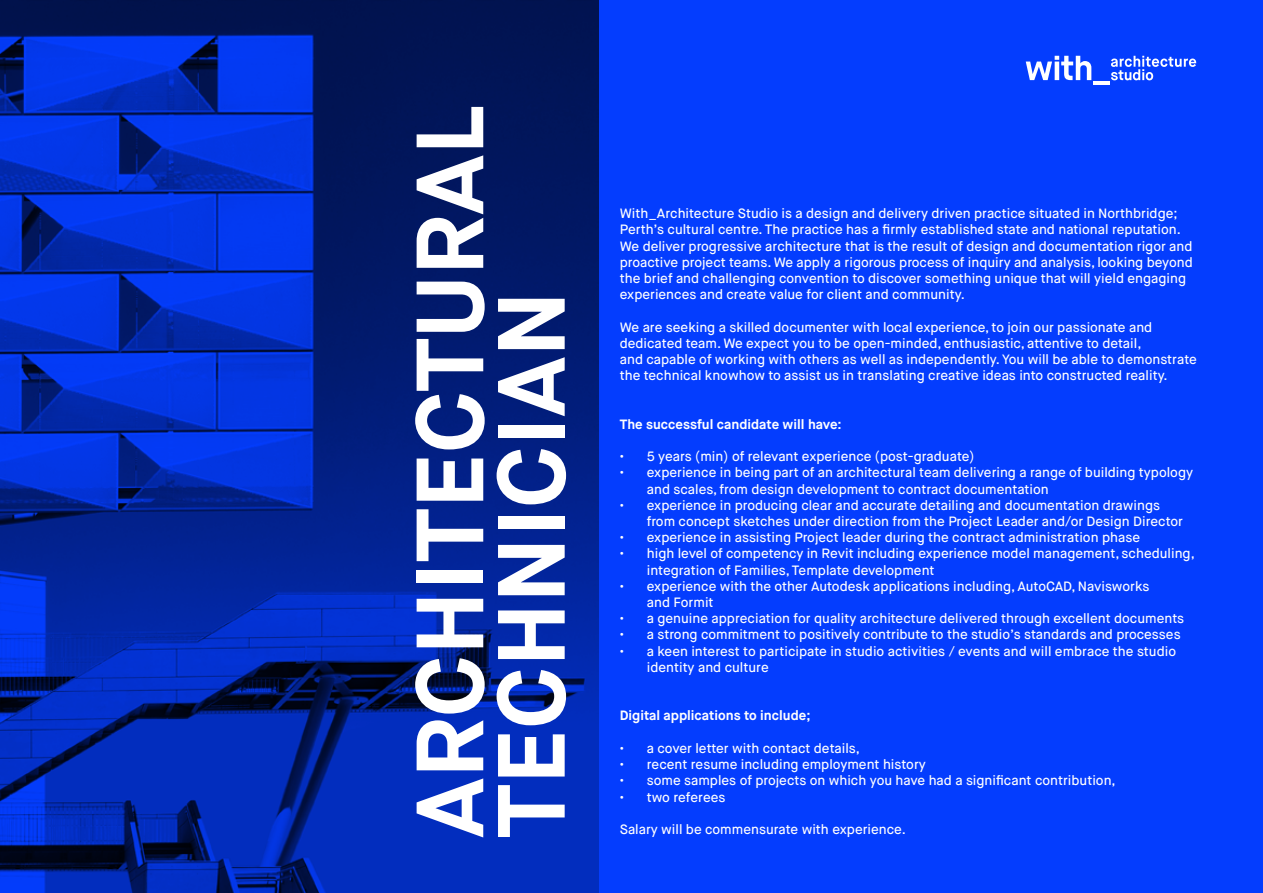
<style>
.page{position:relative;width:1263px;height:893px;background:#fff}
.page>*{position:absolute;margin:0;border:0;box-sizing:border-box;transform-origin:0 0}
.t1{font:700 95.25px/81.4px "Maison Neue";color:#fff}
.t2{font:500 13.5px/16.2px "Maison Neue";color:#fff}
.t3{font:700 13.5px "Maison Neue";color:#fff}
</style>
<div class="page">
<div style="left:598px;top:0;width:665px;height:893px;background:#043dfe"></div>
<img style="left:0;top:0;width:598px;height:893px">
<svg style="left:1111px;top:56px;width:85px;height:24px;background:#4771fe"></svg>
<svg style="left:1026px;top:56px;width:65px;height:24px"></svg>
<hr style="left:1093px;top:82px;width:17px;height:3px;background:#fff">
<h1 class="t1" style="left:410px;top:838px;width:734px;rotate:-90deg">ARCHITECTURAL<br>TECHNICIAN</h1>
<p class="t2" style="left:620px;top:206px;width:575px">With_Architecture Studio is a design and delivery driven practice situated in Northbridge; Perth’s cultural centre. The practice has a firmly established state and national reputation.<br>We deliver progressive architecture that is the result of design and documentation rigor and proactive project teams. We apply a rigorous process of inquiry and analysis, looking beyond the brief and challenging convention to discover something unique that will yield engaging experiences and create value for client and community.</p>
<p class="t2" style="left:620px;top:319px;width:579px">We are seeking a skilled documenter with local experience, to join our passionate and dedicated team. We expect you to be open-minded, enthusiastic, attentive to detail,<br>and capable of working with others as well as independently. You will be able to demonstrate the technical knowhow to assist us in translating creative ideas into constructed reality.</p>
<p class="t3" style="left:620px;top:416px;width:223px">The successful candidate will have:</p>
<p class="t2" style="left:620px;top:449px;width:356px">• 5 years (min) of relevant experience (post-graduate)</p>
<p class="t2" style="left:647px;top:465px;width:548px;text-indent:-27px">• experience in being part of an architectural team delivering a range of building typology and scales, from design development to contract documentation</p>
<p class="t2" style="left:647px;top:497px;width:538px;text-indent:-27px">• experience in producing clear and accurate detailing and documentation drawings from concept sketches under direction from the Project Leader and/or Design Director</p>
<p class="t2" style="left:620px;top:530px;width:522px">• experience in assisting Project leader during the contract administration phase</p>
<p class="t2" style="left:647px;top:546px;width:549px;text-indent:-27px">• high level of competency in Revit including experience model management, scheduling, integration of Families, Template development</p>
<p class="t2" style="left:647px;top:578px;width:504px;text-indent:-27px">• experience with the other Autodesk applications including, AutoCAD, Navisworks and Formit</p>
<p class="t2" style="left:620px;top:611px;width:566px">• a genuine appreciation for quality architecture delivered through excellent documents</p>
<p class="t2" style="left:620px;top:627px;width:562px">• a strong commitment to positively contribute to the studio’s standards and processes</p>
<p class="t2" style="left:647px;top:643px;width:531px;text-indent:-27px">• a keen interest to participate in studio activities / events and will embrace the studio identity and culture</p>
<p class="t3" style="left:620px;top:707px;width:192px">Digital applications to include;</p>
<p class="t2" style="left:620px;top:740px;width:242px">• a cover letter with contact details,</p>
<p class="t2" style="left:620px;top:756px;width:308px">• recent resume including employment history</p>
<p class="t2" style="left:620px;top:773px;width:497px">• some samples of projects on which you have had a significant contribution,</p>
<p class="t2" style="left:620px;top:789px;width:107px">• two referees</p>
<p class="t2" style="left:620px;top:821px;width:288px">Salary will be commensurate with experience.</p>
</div>
